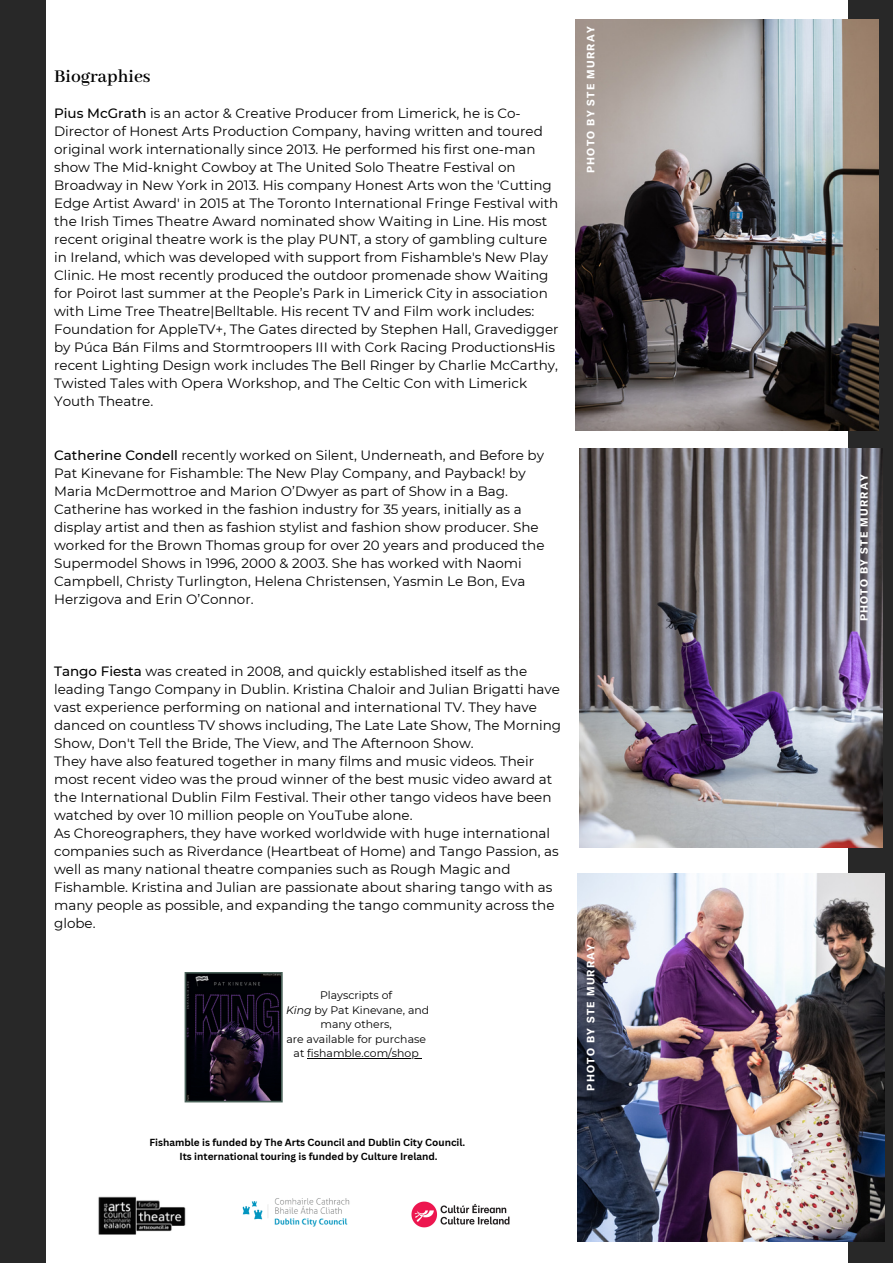
<style>
.page{position:relative;width:893px;height:1264px;background:#fff}
.page>*{position:absolute;margin:0;border:0;box-sizing:border-box;transform-origin:0 0}
.t1{font:600 19.5px "Abhaya Libre";color:#000}
.t2{font:13.5px/18px "Montserrat";color:#000}
.t3{font:10.95px/14.5px "Montserrat";color:#000;text-align:center}
.t4{font:700 10.5px "GT America";letter-spacing:.12em;color:#fff}
.t5{font:700 10.05px/13.8px "Canva Sans";color:#000;text-align:center}
.s1{font-weight:500}
.s2{font-style:italic}
</style>
<div class="page">
<div style="left:0;top:0;width:892px;height:1262px;background:#282828"></div>
<div style="left:46px;top:0;width:801px;height:1262px;background:#fff"></div>
<img style="left:575px;top:19px;width:303px;height:411px">
<img style="left:242px;top:1198px;width:108px;height:29px">
<img style="left:411px;top:1201px;width:99px;height:27px">
<img style="left:579px;top:448px;width:303px;height:400px">
<img style="left:577px;top:873px;width:307px;height:367px">
<img style="left:98px;top:1196px;width:88px;height:39px">
<hr style="left:307px;top:1058px;width:112px;height:1px;background:#000">
<svg style="left:184px;top:972px;width:99px;height:130px;background:#1a1520"></svg>
<h1 class="t1" style="left:54px;top:66px;width:98px">Biographies</h1>
<p class="t2" style="left:54px;top:104px;width:506px"><span class="s1">Pius McGrath</span> is an actor &amp; Creative Producer from Limerick, he is Co-Director of Honest Arts Production Company, having written and toured original work internationally since 2013. He performed his first one-man show The Mid-knight Cowboy at The United Solo Theatre Festival on Broadway in New York in 2013. His company Honest Arts won the 'Cutting Edge Artist Award' in 2015 at The Toronto International Fringe Festival with the Irish Times Theatre Award nominated show Waiting in Line. His most recent original theatre work is the play PUNT, a story of gambling culture in Ireland, which was developed with support from Fishamble's New Play Clinic. He most recently produced the outdoor promenade show Waiting for Poirot last summer at the People’s Park in Limerick City in association with Lime Tree Theatre|Belltable. His recent TV and Film work includes:<br>Foundation for AppleTV+, The Gates directed by Stephen Hall, Gravedigger by Púca Bán Films and Stormtroopers III with Cork Racing ProductionsHis recent Lighting Design work includes The Bell Ringer by Charlie McCarthy, Twisted Tales with Opera Workshop, and The Celtic Con with Limerick Youth Theatre.</p>
<p class="t2" style="left:54px;top:446px;width:492px"><span class="s1">Catherine Condell</span> recently worked on Silent, Underneath, and Before by Pat Kinevane for Fishamble: The New Play Company, and Payback! by Maria McDermottroe and Marion O’Dwyer as part of Show in a Bag.<br>Catherine has worked in the fashion industry for 35 years, initially as a display artist and then as fashion stylist and fashion show producer. She worked for the Brown Thomas group for over 20 years and produced the Supermodel Shows in 1996, 2000 &amp; 2003. She has worked with Naomi Campbell, Christy Turlington, Helena Christensen, Yasmin Le Bon, Eva Herzigova and Erin O’Connor.</p>
<p class="t2" style="left:54px;top:662px;width:508px"><span class="s1">Tango Fiesta</span> was created in 2008, and quickly established itself as the leading Tango Company in Dublin. Kristina Chaloir and Julian Brigatti have vast experience performing on national and international TV. They have danced on countless TV shows including, The Late Late Show, The Morning Show, Don't Tell the Bride, The View, and The Afternoon Show.<br>They have also featured together in many films and music videos. Their most recent video was the proud winner of the best music video award at the International Dublin Film Festival. Their other tango videos have been watched by over 10 million people on YouTube alone.<br>As Choreographers, they have worked worldwide with huge international companies such as Riverdance (Heartbeat of Home) and Tango Passion, as well as many national theatre companies such as Rough Magic and Fishamble. Kristina and Julian are passionate about sharing tango with as many people as possible, and expanding the tango community across the globe.</p>
<p class="t3" style="left:286px;top:988px;width:145px">Playscripts of<br><span class="s2">King</span> by Pat Kinevane, and many others,<br>are available for purchase at fishamble.com/shop</p>
<p class="t5" style="left:149px;top:1135px;width:317px">Fishamble is funded by The Arts Council and Dublin City Council.<br>Its international touring is funded by Culture Ireland.</p>
<p class="t4" style="left:584px;top:173px;width:148px;rotate:-90deg">PHOTO BY STE MURRAY</p>
<p class="t4" style="left:584px;top:1090px;width:148px;rotate:-90deg">PHOTO BY STE MURRAY</p>
<p class="t4" style="left:857px;top:621px;width:148px;rotate:-90deg">PHOTO BY STE MURRAY</p>
</div>
